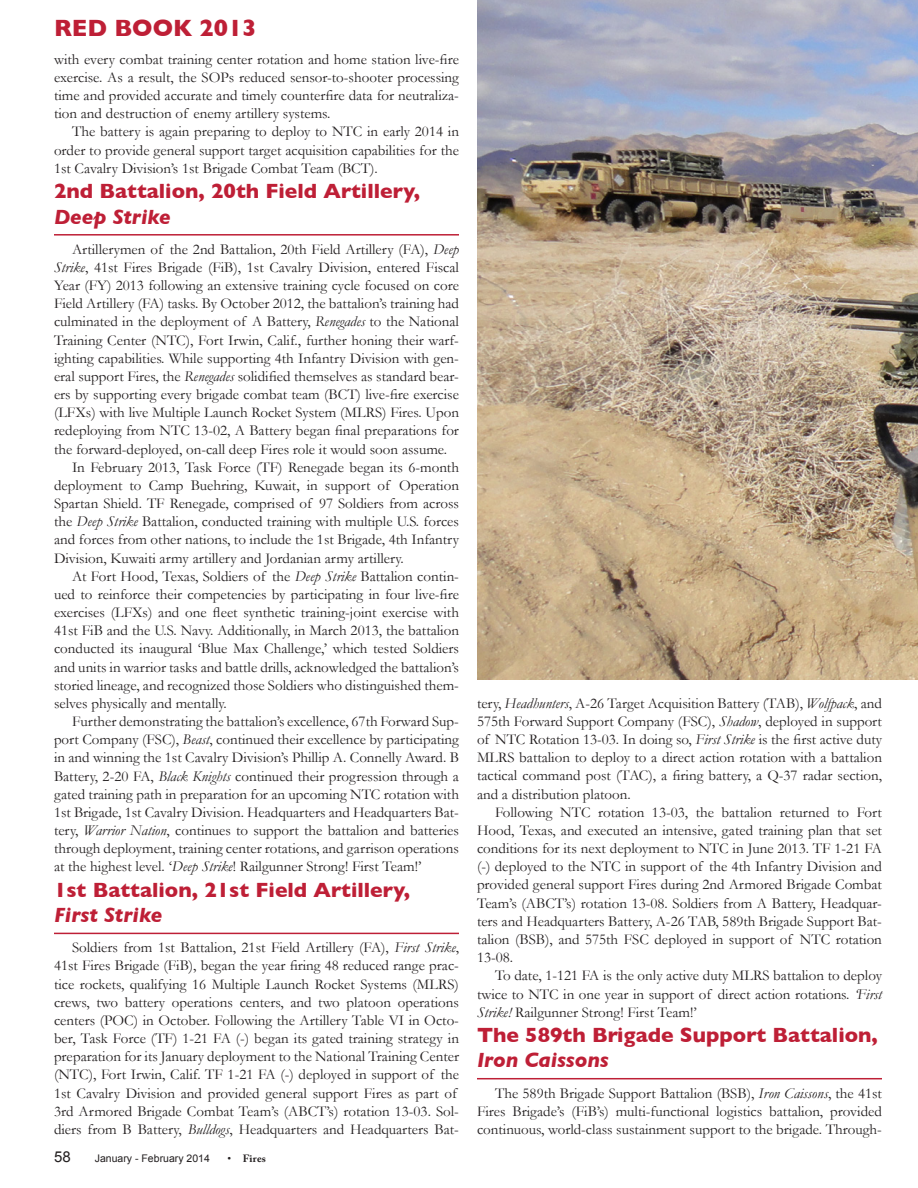
<style>
.page{position:relative;width:918px;height:1188px;background:#fff}
.page>*{position:absolute;margin:0;border:0;box-sizing:border-box;transform-origin:0 0}
.t1{font:700 24px "Gill Sans";color:#be1f36}
.Unit_Titles_Level_2{font:700 21px/25.3px "Gill Sans";color:#be1f36}
.Body_Text{font:15px/18.1px "Garamond";color:#231f20;text-align:justify}
.t2{font:15px "Arial";color:#231f20}
.t3{font:10.5px "Arial";color:#231f20}
.t4{font:700 10.5px "Adobe Caslon Pro";letter-spacing:.015em;color:#231f20}
.s1{font-style:italic}
.s2{font-family:"Arial";font-weight:400}
</style>
<div class="page">
<hr style="left:54px;top:234px;width:405px;height:2px;background:#be1f36">
<hr style="left:54px;top:933px;width:405px;height:1px;background:#be1f36">
<hr style="left:477px;top:1078px;width:405px;height:1px;background:#be1f36">
<img style="left:477px;top:0;width:441px;height:680px">
<h1 class="t1" style="left:54px;top:9px;width:204px">RED BOOK 2013</h1>
<p class="Body_Text" style="left:54px;top:50px;width:407px">with every combat training center rotation and home station live-fire exercise. As a result, the SOPs reduced sensor-to-shooter processing time and provided accurate and timely counterfire data for neutraliza&shy;tion and destruction of enemy artillery systems.</p>
<p class="Body_Text" style="left:54px;top:123px;width:407px;text-indent:18px">The battery is again preparing to deploy to NTC in early 2014 in order to provide general support target acquisition capabilities for the 1st Cavalry Division’s 1st Brigade Combat Team (BCT).</p>
<p class="Unit_Titles_Level_2" style="left:54px;top:178px;width:368px">2nd Battalion, 20th Field Artillery,<br><span class="s1">Deep Strike</span></p>
<p class="Body_Text" style="left:54px;top:240px;width:407px;text-indent:18px">Artillerymen of the 2nd Battalion, 20th Field Artillery (FA), <span class="s1">Deep Strike</span>, 41st Fires Brigade (FiB), 1st Cavalry Division, entered Fiscal Year (FY) 2013 following an extensive training cycle focused on core Field Artillery (FA) tasks. By October 2012, the battalion’s training had culminated in the deployment of A Battery, <span class="s1">Renegades</span> to the National Training Center (NTC), Fort Irwin, Calif., further honing their warf&shy;ighting capabilities. While supporting 4th Infantry Division with gen&shy;eral support Fires, the <span class="s1">Renegades</span> solidified themselves as standard bear&shy;ers by supporting every brigade combat team (BCT) live-fire exercise (LFXs) with live Multiple Launch Rocket System (MLRS) Fires. Upon redeploying from NTC 13-02, A Battery began final preparations for the forward-deployed, on-call deep Fires role it would soon assume.</p>
<p class="Body_Text" style="left:54px;top:458px;width:407px;text-indent:18px">In February 2013, Task Force (TF) Renegade began its 6-month deployment to Camp Buehring, Kuwait, in support of Operation Spartan Shield. TF Renegade, comprised of 97 Soldiers from across the <span class="s1">Deep Strike</span> Battalion, conducted training with multiple U.S. forces and forces from other nations, to include the 1st Brigade, 4th Infantry Division, Kuwaiti army artillery and Jordanian army artillery.</p>
<p class="Body_Text" style="left:54px;top:567px;width:407px;text-indent:18px">At Fort Hood, Texas, Soldiers of the <span class="s1">Deep Strike</span> Battalion contin&shy;ued to reinforce their competencies by participating in four live-fire exercises (LFXs) and one fleet synthetic training-joint exercise with 41st FiB and the U.S. Navy. Additionally, in March 2013, the battalion conducted its inaugural ‘Blue Max Challenge,’ which tested Soldiers and units in warrior tasks and battle drills, acknowledged the battalion’s storied lineage, and recognized those Soldiers who distinguished them&shy;selves physically and mentally.</p>
<p class="Body_Text" style="left:54px;top:712px;width:407px;text-indent:18px">Further demonstrating the battalion’s excellence, 67th Forward Sup&shy;port Company (FSC), <span class="s1">Beast</span>, continued their excellence by participating in and winning the 1st Cavalry Division’s Phillip A. Connelly Award. B Battery, 2-20 FA, <span class="s1">Black Knights</span> continued their progression through a gated training path in preparation for an upcoming NTC rotation with 1st Brigade, 1st Cavalry Division. Headquarters and Headquarters Bat&shy;tery, <span class="s1">Warrior Nation</span>, continues to support the battalion and batteries through deployment, training center rotations, and garrison operations at the highest level. ‘<span class="s1">Deep Strike</span>! Railgunner Strong! First Team!’</p>
<p class="Unit_Titles_Level_2" style="left:54px;top:877px;width:358px">1st Battalion, 21st Field Artillery,<br><span class="s1">First Strike</span></p>
<p class="Body_Text" style="left:54px;top:938px;width:407px;text-align:left;text-indent:18px">Soldiers from 1st Battalion, 21st Field Artillery (FA), <span class="s1">First Strike</span>, 41st Fires Brigade (FiB), began the year firing 48 reduced range prac&shy;tice rockets, qualifying 16 Multiple Launch Rocket Systems (MLRS) crews, two battery operations centers, and two platoon operations centers (POC) in October. Following the Artillery Table VI in Octo&shy;ber, Task Force (TF) 1-21 FA (-) began its gated training strategy in preparation for its January deployment to the National Training Center (NTC), Fort Irwin, Calif. TF 1-21 FA (-) deployed in support of the 1st Cavalry Division and provided general support Fires as part of 3rd Armored Brigade Combat Team’s (ABCT’s) rotation 13-03. Sol&shy;diers from B Battery, <span class="s1">Bulldogs</span>, Headquarters and Headquarters Bat-</p>
<p class="t2" style="left:54px;top:1147px;width:18px">58</p>
<p class="t3" style="left:95px;top:1151px;width:116px">January - February 2014</p>
<p class="t4" style="left:227px;top:1152px;width:40px"><span class="s2">•</span> Fires</p>
<p class="Body_Text" style="left:477px;top:694px;width:407px">tery, <span class="s1">Headhunters</span>, A-26 Target Acquisition Battery (TAB), <span class="s1">Wolfpack</span>, and 575th Forward Support Company (FSC), <span class="s1">Shadow</span>, deployed in support of NTC Rotation 13-03. In doing so, <span class="s1">First Strike</span> is the first active duty MLRS battalion to deploy to a direct action rotation with a battalion tactical command post (TAC), a firing battery, a Q-37 radar section, and a distribution platoon.</p>
<p class="Body_Text" style="left:477px;top:803px;width:407px;text-indent:18px">Following NTC rotation 13-03, the battalion returned to Fort Hood, Texas, and executed an intensive, gated training plan that set conditions for its next deployment to NTC in June 2013. TF 1-21 FA (-) deployed to the NTC in support of the 4th Infantry Division and provided general support Fires during 2nd Armored Brigade Combat Team’s (ABCT’s) rotation 13-08. Soldiers from A Battery, Headquar&shy;ters and Headquarters Battery, A-26 TAB, 589th Brigade Support Bat&shy;talion (BSB), and 575th FSC deployed in support of NTC rotation 13-08.</p>
<p class="Body_Text" style="left:477px;top:966px;width:407px;text-indent:18px">To date, 1-121 FA is the only active duty MLRS battalion to deploy twice to NTC in one year in support of direct action rotations. <span class="s1">‘First Strike!</span> Railgunner Strong! First Team!’</p>
<p class="Unit_Titles_Level_2" style="left:477px;top:1022px;width:402px">The 589th Brigade Support Battalion,<br><span class="s1">Iron Caissons</span></p>
<p class="Body_Text" style="left:477px;top:1084px;width:407px;text-indent:18px">The 589th Brigade Support Battalion (BSB), <span class="s1">Iron Caissons</span>, the 41st Fires Brigade’s (FiB’s) multi-functional logistics battalion, provided continuous, world-class sustainment support to the brigade. Through-</p>
</div>
